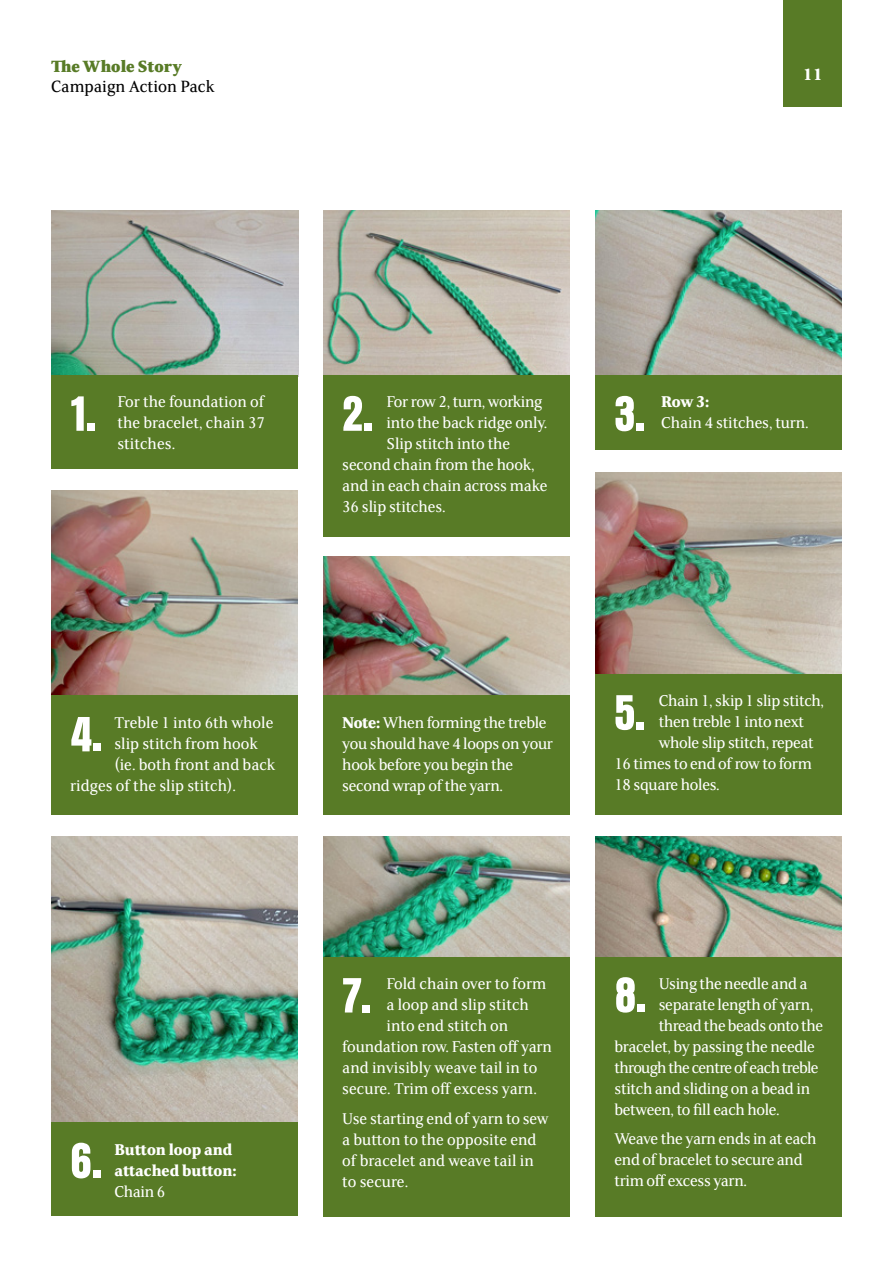
<style>
.page{position:relative;width:893px;height:1263px;background:#fff}
.page>*{position:absolute;margin:0;border:0;box-sizing:border-box;transform-origin:0 0}
.t1{font:53.1px "Anzeigen Gro";color:#fff}
.t2{font:18px "FS Sally";color:#000}
.t3{font:800 18px "FS Sally";color:#587b26}
.t4{font:700 18px "FS Sally";color:#fff}
.t5{font:17.25px/21px "FS Sally";letter-spacing:-.02em;color:#fff}
.t6{font:17.25px/21px "FS Sally";color:#fff}
.t7{font:700 17.25px/21px "FS Sally";color:#fff}
.t8{font:17.25px "FS Sally";letter-spacing:-.04em;color:#fff}
.s1{font-weight:700}
</style>
<div class="page">
<div style="left:783px;top:0;width:59px;height:106px;background:#587b26"></div>
<img style="left:51px;top:210px;width:247px;height:165px">
<img style="left:595px;top:210px;width:247px;height:165px">
<img style="left:323px;top:210px;width:247px;height:165px">
<img style="left:323px;top:836px;width:247px;height:121px">
<img style="left:595px;top:836px;width:247px;height:121px">
<img style="left:51px;top:490px;width:247px;height:206px">
<img style="left:51px;top:836px;width:247px;height:286px">
<img style="left:595px;top:472px;width:247px;height:202px">
<img style="left:323px;top:557px;width:247px;height:139px">
<div style="left:51px;top:375px;width:247px;height:94px;background:#587b26"></div>
<div style="left:323px;top:375px;width:247px;height:161px;background:#587b26"></div>
<div style="left:595px;top:375px;width:247px;height:75px;background:#587b26"></div>
<div style="left:51px;top:696px;width:247px;height:119px;background:#587b26"></div>
<div style="left:323px;top:696px;width:247px;height:119px;background:#587b26"></div>
<div style="left:595px;top:674px;width:247px;height:141px;background:#587b26"></div>
<div style="left:51px;top:1122px;width:247px;height:94px;background:#587b26"></div>
<div style="left:323px;top:957px;width:247px;height:259px;background:#587b26"></div>
<div style="left:595px;top:957px;width:247px;height:259px;background:#587b26"></div>
<p class="t3" style="left:51px;top:54px;width:132px">The Whole Story</p>
<p class="t2" style="left:51px;top:74px;width:165px">Campaign Action Pack</p>
<p class="t4" style="left:803px;top:62px;width:21px">11</p>
<p class="t5" style="left:117px;top:391px;width:149px;text-align:justify">For the foundation of the bracelet, chain 37 stitches.</p>
<h1 class="t1" style="left:342px;top:384px;width:33px">2.</h1>
<p class="t7" style="left:661px;top:391px;width:50px">Row 3:</p>
<h1 class="t1" style="left:614px;top:384px;width:33px">3.</h1>
<h1 class="t1" style="left:71px;top:384px;width:27px">1.</h1>
<p class="t5" style="left:387px;top:391px;width:157px">For row 2, turn, working</p>
<p class="t5" style="left:387px;top:412px;width:162px">into the back ridge only.</p>
<p class="t5" style="left:387px;top:433px;width:125px">Slip stitch into the</p>
<p class="t5" style="left:342px;top:454px;width:194px">second chain from the hook,</p>
<p class="t5" style="left:342px;top:475px;width:207px">and in each chain across make</p>
<p class="t5" style="left:342px;top:496px;width:105px">36 slip stitches.</p>
<p class="t5" style="left:661px;top:412px;width:149px">Chain 4 stitches, turn.</p>
<h1 class="t1" style="left:70px;top:705px;width:34px">4.</h1>
<p class="t5" style="left:342px;top:711px;width:212px"><span class="s1">Note:</span> When forming the treble you should have 4 loops on your hook before you begin the second wrap of the yarn.</p>
<p class="t6" style="left:114px;top:711px;width:161px">Treble 1 into 6th whole</p>
<p class="t6" style="left:114px;top:732px;width:145px">slip stitch from hook</p>
<p class="t6" style="left:114px;top:753px;width:163px">(ie. both front and back</p>
<p class="t6" style="left:70px;top:774px;width:167px">ridges of the slip stitch).</p>
<p class="t5" style="left:659px;top:690px;width:167px">Chain 1, skip 1 slip stitch,</p>
<p class="t5" style="left:659px;top:711px;width:147px">then treble 1 into next</p>
<p class="t5" style="left:659px;top:731px;width:157px">whole slip stitch, repeat</p>
<p class="t5" style="left:614px;top:752px;width:199px">16 times to end of row to form</p>
<p class="t5" style="left:614px;top:773px;width:107px">18 square holes.</p>
<h1 class="t1" style="left:614px;top:683px;width:33px">5.</h1>
<h1 class="t1" style="left:70px;top:1131px;width:33px">6.</h1>
<p class="t7" style="left:114px;top:1138px;width:124px">Button loop and attached button:</p>
<p class="t5" style="left:114px;top:1180px;width:52px">Chain 6</p>
<h1 class="t1" style="left:342px;top:966px;width:31px">7.</h1>
<p class="t5" style="left:659px;top:972px;width:150px">Using the needle and a</p>
<h1 class="t1" style="left:614px;top:966px;width:34px">8.</h1>
<p class="t6" style="left:387px;top:972px;width:161px">Fold chain over to form</p>
<p class="t6" style="left:387px;top:993px;width:144px">a loop and slip stitch</p>
<p class="t6" style="left:387px;top:1014px;width:123px">into end stitch on</p>
<p class="t5" style="left:342px;top:1035px;width:211px">foundation row. Fasten off yarn</p>
<p class="t6" style="left:342px;top:1056px;width:196px">and invisibly weave tail in to</p>
<p class="t6" style="left:342px;top:1077px;width:196px">secure. Trim off excess yarn.</p>
<p class="t6" style="left:342px;top:1107px;width:208px">Use starting end of yarn to sew a button to the opposite end of bracelet and weave tail in to secure.</p>
<p class="t5" style="left:659px;top:993px;width:156px">separate length of yarn,</p>
<p class="t5" style="left:659px;top:1014px;width:166px">thread the beads onto the</p>
<p class="t5" style="left:614px;top:1035px;width:202px">bracelet, by passing the needle</p>
<p class="t8" style="left:614px;top:1056px;width:206px">through the centre of each treble</p>
<p class="t5" style="left:614px;top:1077px;width:197px">stitch and sliding on a bead in</p>
<p class="t5" style="left:614px;top:1098px;width:167px">between, to fill each hole.</p>
<p class="t5" style="left:614px;top:1127px;width:204px">Weave the yarn ends in at each end of bracelet to secure and trim off excess yarn.</p>
</div>
